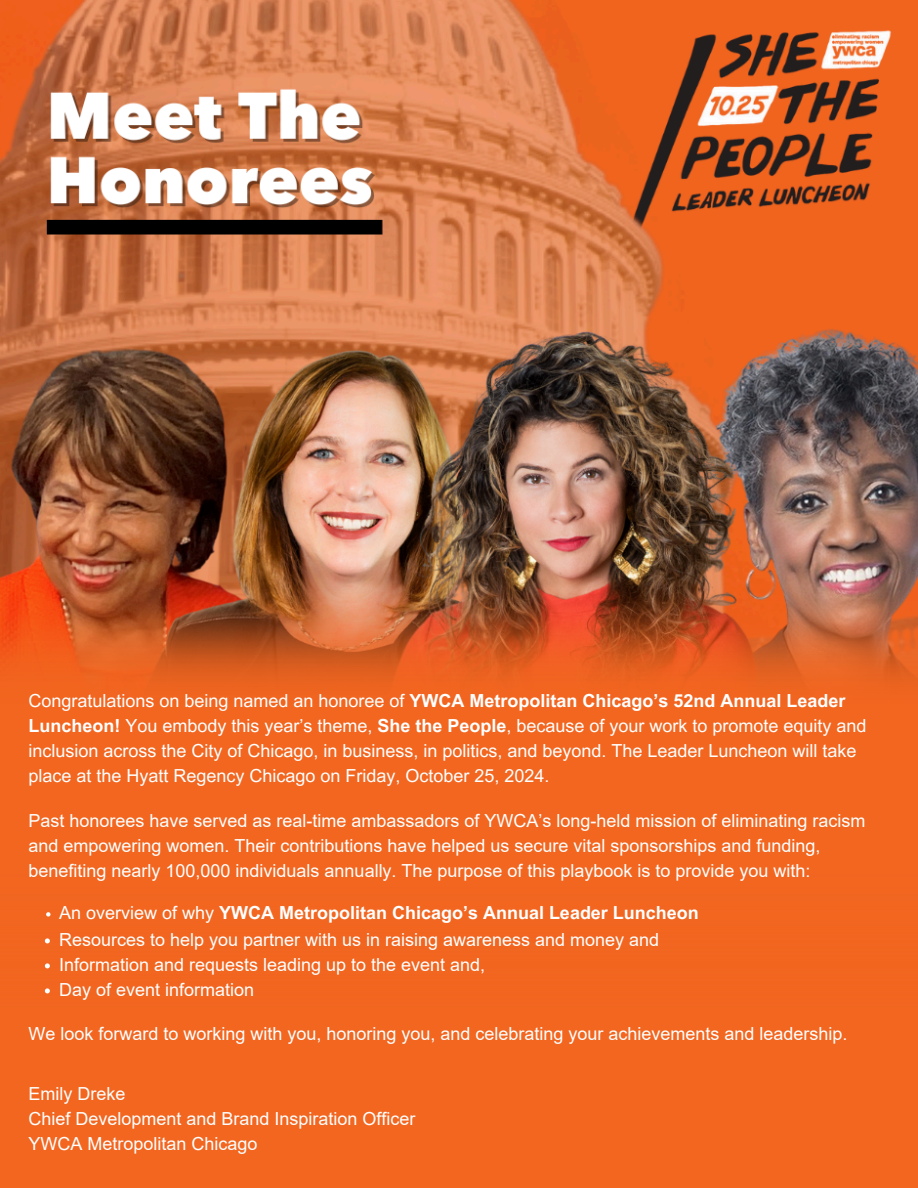
<style>
.page{position:relative;width:918px;height:1188px;background:#f26620}
.page>*{position:absolute;margin:0;border:0;box-sizing:border-box;transform-origin:0 0}
.t1{font:18px/25px "Arial";color:#fff}
.t2{font:18px/25px "Arial MT Pro";color:#fff}
.t3{font:700 18px "Arial MT Pro";color:#fff}
.s1{font-weight:700}
.s2{font-weight:400}
</style>
<div class="page">
<img style="left:0;top:0;width:918px;height:567px">
<img style="left:0;top:567px;width:918px;height:427px">
<svg style="left:46px;top:912px;width:5px;height:5px"></svg>
<svg style="left:45px;top:938px;width:5px;height:5px"></svg>
<svg style="left:45px;top:963px;width:5px;height:5px"></svg>
<svg style="left:45px;top:988px;width:5px;height:5px"></svg>
<p class="t2" style="left:29px;top:690px;width:839px">Congratulations on being named an honoree of <span class="s1">YWCA Metropolitan Chicago’s 52nd Annual Leader Luncheon!</span> You embody this year’s theme, <span class="s1">She the People</span>, because of your work to promote equity and inclusion across the City of Chicago, in business, in politics, and beyond. The Leader Luncheon will take place at the Hyatt Regency Chicago on Friday, October 25, 2024.</p>
<h1 class="t1" style="left:29px;top:808px;width:838px">Past honorees have served as real-time ambassadors of YWCA’s long-held mission of eliminating racism and empowering women. Their contributions have helped us secure vital sponsorships and funding, benefiting nearly 100,000 individuals annually. The purpose of this playbook is to provide you with:</h1>
<h1 class="t3" style="left:59px;top:906px;width:641px"><span class="s2">An overview of why</span> YWCA Metropolitan Chicago’s Annual Leader Luncheon</h1>
<p class="t1" style="left:59px;top:927px;width:601px">Resources to help you partner with us in raising awareness and money and</p>
<p class="t1" style="left:59px;top:952px;width:428px">Information and requests leading up to the event and,</p>
<p class="t1" style="left:59px;top:977px;width:196px">Day of event information</p>
<p class="t1" style="left:29px;top:1021px;width:820px">We look forward to working with you, honoring you, and celebrating your achievements and leadership.</p>
<h1 class="t1" style="left:29px;top:1081px;width:388px">Emily Dreke<br>Chief Development and Brand Inspiration Officer</h1>
<h1 class="t1" style="left:29px;top:1131px;width:230px">YWCA Metropolitan Chicago</h1>
</div>
